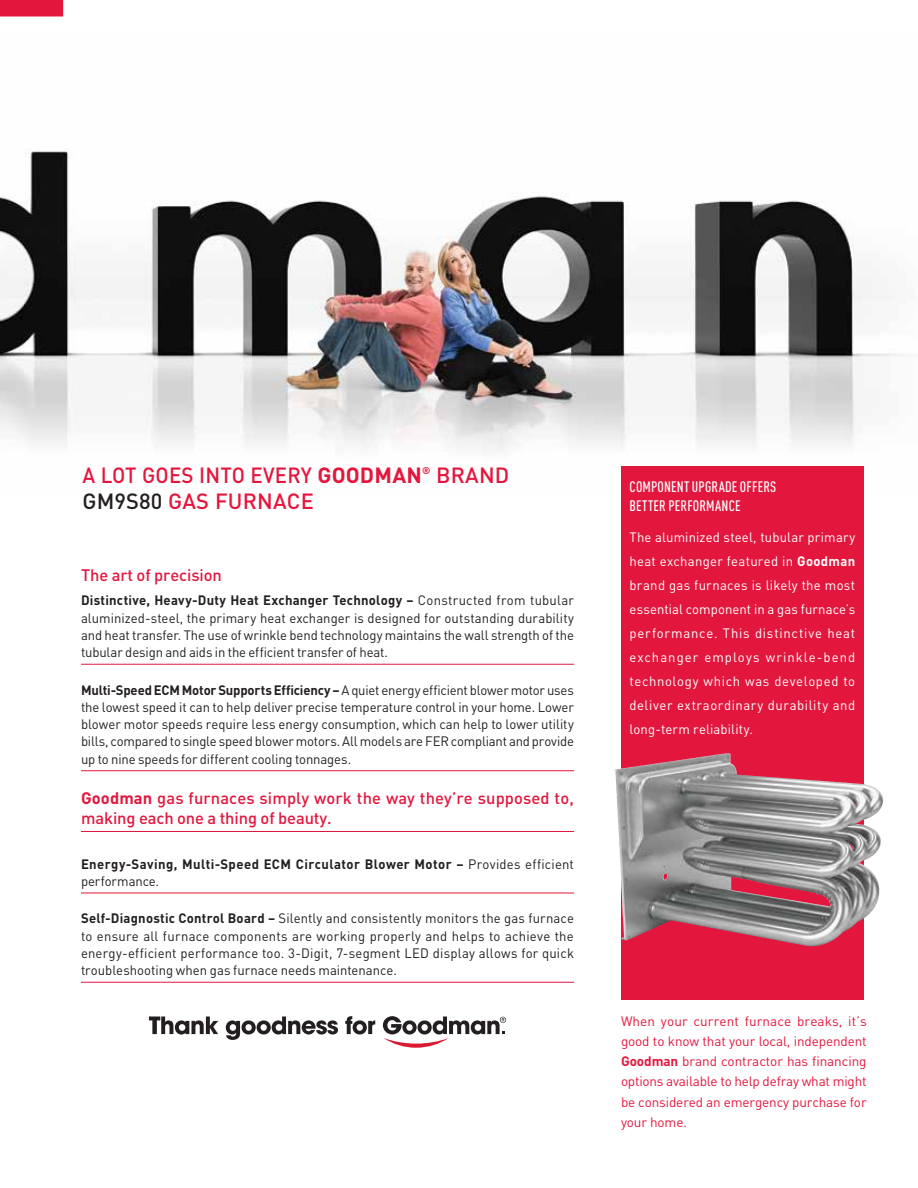
<style>
.page{position:relative;width:918px;height:1188px;background:#fff}
.page>*{position:absolute;margin:0;border:0;box-sizing:border-box;transform-origin:0 0}
.t1{font:500 21.75px/26.5px "DIN Pro";letter-spacing:.01em;color:#e3173e;scale:.94 1}
.t2{font:500 16.5px/20.2px "DIN Pro";color:#e3173e}
.t3{font:500 condensed 15px/19.5px "DIN Pro";letter-spacing:.01em;color:#fff}
.t4{font:13.5px/17.2px "DIN Pro";letter-spacing:-.005em;color:#231f20;text-align:justify}
.t5{font:13.5px/24px "DIN Pro";letter-spacing:.04em;color:#fff;text-align:justify}
.t6{font:13.5px/20.2px "DIN Pro";letter-spacing:-.01em;color:#e3173e;text-align:justify}
.t7{font:700 13.5px/17.2px "DIN Pro";letter-spacing:.03em;color:#231f20}
.s1{font-weight:700}
.s2{color:#231f20}
.s3{font-weight:400}
</style>
<div class="page">
<img style="left:0;top:149px;width:907px;height:302px">
<svg style="left:149px;top:1017px;width:69px;height:18px"></svg>
<svg style="left:226px;top:1017px;width:112px;height:23px"></svg>
<svg style="left:345px;top:1016px;width:30px;height:18px"></svg>
<svg style="left:383px;top:1016px;width:123px;height:32px"></svg>
<svg style="left:621px;top:466px;width:243px;height:534px;background:#d42e4e"></svg>
<div style="left:0;top:0;width:63px;height:16px;background:#e3173e"></div>
<hr style="left:81px;top:664px;width:493px;height:1px;background:#e3173e">
<hr style="left:81px;top:770px;width:493px;height:1px;background:#e3173e">
<hr style="left:81px;top:831px;width:493px;height:1px;background:#e3173e">
<hr style="left:81px;top:893px;width:493px;height:1px;background:#e3173e">
<hr style="left:81px;top:982px;width:493px;height:1px;background:#e3173e">
<img style="left:614px;top:753px;width:114px;height:188px">
<h1 class="t1" style="left:82px;top:459px;width:456px">A LOT GOES INTO EVERY <span class="s1">GOODMAN</span><sup>®</sup> BRAND<br><span class="s2">GM9S80</span> GAS FURNACE</h1>
<p class="t2" style="left:81px;top:563px;width:142px">The art of precision</p>
<p class="t4" style="left:81px;top:591px;width:495px"><span class="s1">Distinctive, Heavy-Duty Heat Exchanger Technology –</span> Constructed from tubular aluminized-steel, the primary heat exchanger is designed for outstanding durability and heat transfer. The use of wrinkle bend technology maintains the wall strength of the tubular design and aids in the efficient transfer of heat.</p>
<p class="t4" style="left:81px;top:680px;width:495px"><span class="s1">Multi-Speed ECM Motor Supports Efficiency –</span> A quiet energy efficient blower motor uses the lowest speed it can to help deliver precise temperature control in your home. Lower blower motor speeds require less energy consumption, which can help to lower utility bills, compared to single speed blower motors. All models are FER compliant and provide up to nine speeds for different cooling tonnages.</p>
<p class="t2" style="left:81px;top:786px;width:494px"><span class="s1">Goodman</span> gas furnaces simply work the way they’re supposed to, making each one a thing of beauty.</p>
<p class="t7" style="left:81px;top:854px;width:494px">Energy-Saving, Multi-Speed ECM Circulator Blower Motor – <span class="s3">Provides efficient performance.</span></p>
<p class="t4" style="left:81px;top:909px;width:495px"><span class="s1">Self-Diagnostic Control Board –</span> Silently and consistently monitors the gas furnace to ensure all furnace components are working properly and helps to achieve the energy-efficient performance too. 3-Digit, 7-segment LED display allows for quick troubleshooting when gas furnace needs maintenance.</p>
<p class="t3" style="left:630px;top:476px;width:148px">COMPONENT UPGRADE OFFERS<br>BETTER PERFORMANCE</p>
<p class="t5" style="left:630px;top:524px;width:227px">The aluminized steel, tubular primary heat exchanger featured in <span class="s1">Goodman </span>brand gas furnaces is likely the most essential component in a gas furnace’s performance. This distinctive heat exchanger employs wrinkle-bend technology which was developed to deliver extraordinary durability and long-term reliability.</p>
<p class="t6" style="left:621px;top:1009px;width:247px">When your current furnace breaks, it’s good to know that your local, independent <span class="s1">Goodman</span> brand contractor has financing options available to help defray what might be considered an emergency purchase for your home.</p>
</div>
